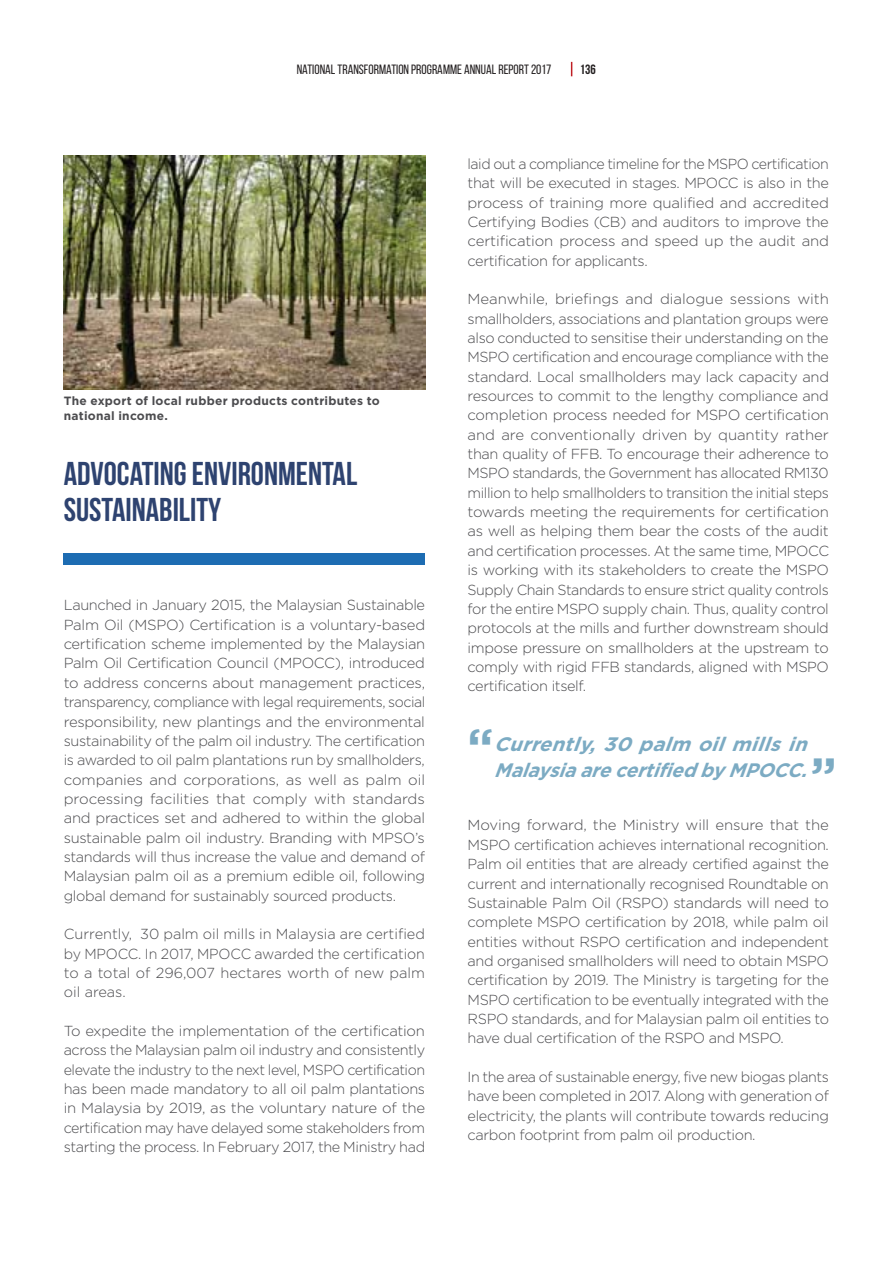
<style>
.page{position:relative;width:893px;height:1263px;background:#fff}
.page>*{position:absolute;margin:0;border:0;box-sizing:border-box;transform-origin:0 0}
.t1{font:700 48px "Gotham";color:#7cabc3}
.t2{font:700 33px/36px "Bebas Neue";color:#2e4370}
.t3{font:italic 700 19.5px/25.5px "Gotham";color:#7cabc3}
.t4{font:300 14.55px/19.4px "Gotham";letter-spacing:-.025em;color:#4c4c4f;text-align:justify}
.t5{font:13.5px "Bebas Neue";color:#231f20}
.t6{font:700 13.5px "Bebas Neue";color:#231f20}
.t7{font:700 12px/15px "Gotham";letter-spacing:.02em;color:#4c4c4f}
</style>
<div class="page">
<svg style="left:571px;top:62px;width:1px;height:14px"></svg>
<div style="left:64px;top:553px;width:361px;height:12px;background:#1d6cb2"></div>
<img style="left:64px;top:156px;width:361px;height:233px">
<p class="t5" style="left:297px;top:62px;width:256px">NATIONAL TRANSFORMATION PROGRAMME ANNUAL REPORT 2017</p>
<p class="t6" style="left:580px;top:62px;width:18px">136</p>
<p class="t7" style="left:64px;top:394px;width:318px">The export of local rubber products contributes to national income.</p>
<h2 class="t2" style="left:64px;top:456px;width:295px">ADVOCATING ENVIRONMENTAL<br>SUSTAINABILITY</h2>
<p class="t4" style="left:64px;top:597px;width:363px">Launched in January 2015, the Malaysian Sustainable Palm Oil (MSPO) Certification is a voluntary-based certification scheme implemented by the Malaysian Palm Oil Certification Council (MPOCC), introduced to address concerns about management practices, transparency, compliance with legal requirements, social responsibility, new plantings and the environmental sustainability of the palm oil industry. The certification is awarded to oil palm plantations run by smallholders, companies and corporations, as well as palm oil processing facilities that comply with standards and practices set and adhered to within the global sustainable palm oil industry. Branding with MPSO’s standards will thus increase the value and demand of Malaysian palm oil as a premium edible oil, following global demand for sustainably sourced products.</p>
<p class="t4" style="left:64px;top:925px;width:363px">Currently, 30 palm oil mills in Malaysia are certified by MPOCC. In 2017, MPOCC awarded the certification to a total of 296,007 hectares worth of new palm oil areas.</p>
<p class="t4" style="left:64px;top:1022px;width:363px">To expedite the implementation of the certification across the Malaysian palm oil industry and consistently elevate the industry to the next level, MSPO certification has been made mandatory to all oil palm plantations in Malaysia by 2019, as the voluntary nature of the certification may have delayed some stakeholders from starting the process. In February 2017, the Ministry had</p>
<p class="t4" style="left:468px;top:155px;width:363px">laid out a compliance timeline for the MSPO certification that will be executed in stages. MPOCC is also in the process of training more qualified and accredited Certifying Bodies (CB) and auditors to improve the certification process and speed up the audit and certification for applicants.</p>
<p class="t4" style="left:468px;top:291px;width:363px">Meanwhile, briefings and dialogue sessions with smallholders, associations and plantation groups were also conducted to sensitise their understanding on the MSPO certification and encourage compliance with the standard. Local smallholders may lack capacity and resources to commit to the lengthy compliance and completion process needed for MSPO certification and are conventionally driven by quantity rather than quality of FFB. To encourage their adherence to MSPO standards, the Government has allocated RM130 million to help smallholders to transition the initial steps towards meeting the requirements for certification as well as helping them bear the costs of the audit and certification processes. At the same time, MPOCC is working with its stakeholders to create the MSPO Supply Chain Standards to ensure strict quality controls for the entire MSPO supply chain. Thus, quality control protocols at the mills and further downstream should impose pressure on smallholders at the upstream to comply with rigid FFB standards, aligned with MSPO certification itself.</p>
<h1 class="t1" style="left:468px;top:728px;width:27px">“</h1>
<h3 class="t3" style="left:494px;top:733px;width:320px">Currently, 30 palm oil mills in<br>Malaysiaarecertified byMPOCC.</h3>
<h1 class="t1" style="left:811px;top:757px;width:27px">”</h1>
<p class="t4" style="left:468px;top:817px;width:363px">Moving forward, the Ministry will ensure that the MSPO certification achieves international recognition.<br>Palm oil entities that are already certified against the current and internationally recognised Roundtable on Sustainable Palm Oil (RSPO) standards will need to complete MSPO certification by 2018, while palm oil entities without RSPO certification and independent and organised smallholders will need to obtain MSPO certification by 2019. The Ministry is targeting for the MSPO certification to be eventually integrated with the RSPO standards, and for Malaysian palm oil entities to have dual certification of the RSPO and MSPO.</p>
<p class="t4" style="left:468px;top:1068px;width:363px">In the area of sustainable energy, five new biogas plants have been completed in 2017. Along with generation of electricity, the plants will contribute towards reducing carbon footprint from palm oil production.</p>
</div>
